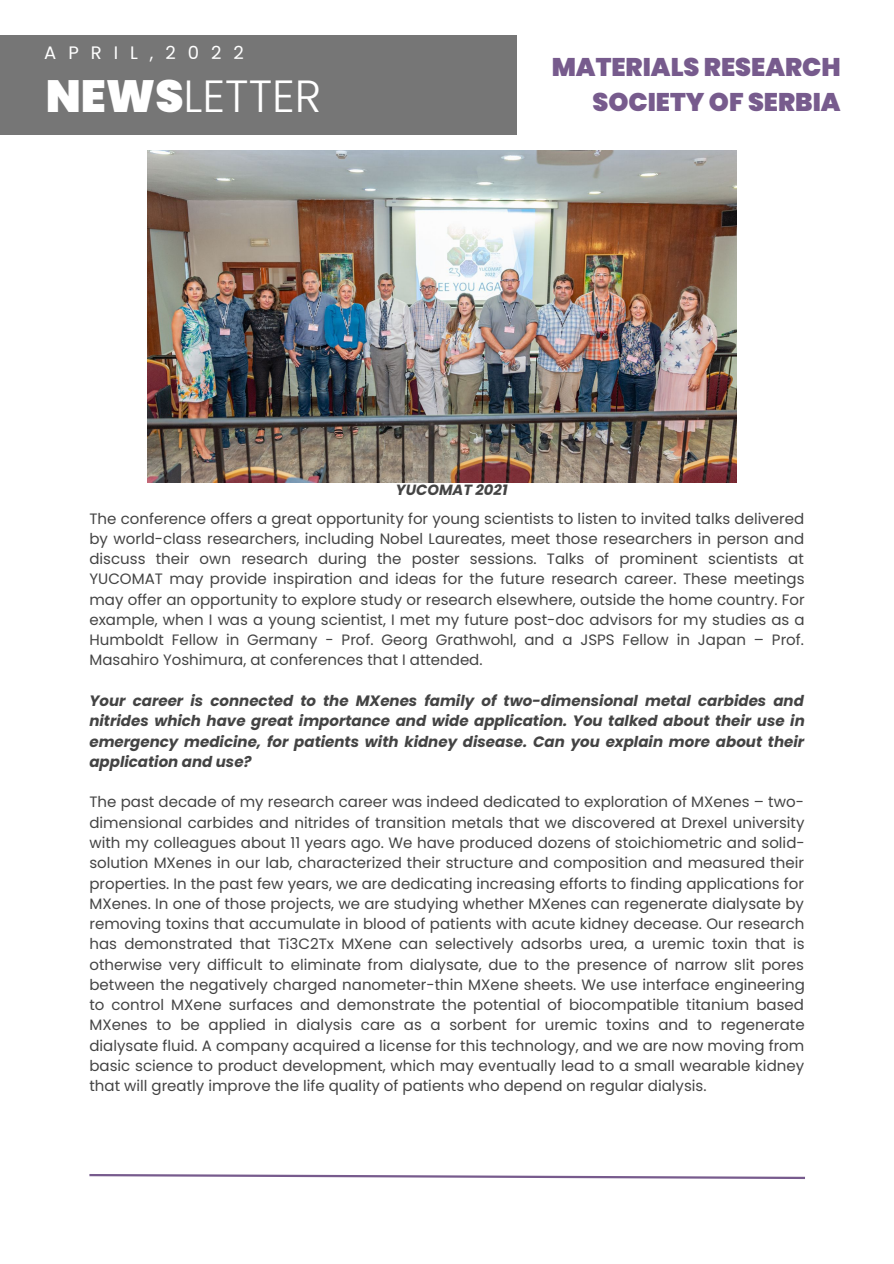
<style>
.page{position:relative;width:894px;height:1264px;background:#fff}
.page>*{position:absolute;margin:0;border:0;box-sizing:border-box;transform-origin:0 0}
.t1{font:300 45px "Poppins";color:#fff}
.t2{font:900 25.5px/35px "Poppins";color:#775b8d;text-align:right}
.t3{font:18px "Poppins";letter-spacing:.665em;color:#fff}
.t4{font:15px/20.2px "Poppins";color:#444;text-align:justify}
.t5{font:italic 700 15px/20.2px "Poppins";color:#444;text-align:justify}
.t6{font:italic 700 14.7px "Poppins";color:#444}
.s1{font-weight:900}
</style>
<div class="page">
<div style="left:0;top:36px;width:516px;height:99px;background:#767676"></div>
<img style="left:147px;top:151px;width:589px;height:331px">
<svg style="left:89px;top:1174px;width:716px;height:5px"></svg>
<p class="t3" style="left:44px;top:40px;width:201px">APRIL,2022</p>
<p class="t1" style="left:46px;top:65px;width:277px"><span class="s1">NEWS</span>LETTER</p>
<p class="t2" style="left:551px;top:50px;width:290px">MATERIALS RESEARCH<br>SOCIETY OF SERBIA</p>
<p class="t6" style="left:396px;top:479px;width:113px">YUCOMAT 2021</p>
<p class="t4" style="left:89px;top:508px;width:716px">The conference offers a great opportunity for young scientists to listen to invited talks delivered by world-class researchers, including Nobel Laureates, meet those researchers in person and discuss their own research during the poster sessions. Talks of prominent scientists at YUCOMAT may provide inspiration and ideas for the future research career. These meetings may offer an opportunity to explore study or research elsewhere, outside the home country. For example, when I was a young scientist, I met my future post-doc advisors for my studies as a Humboldt Fellow in Germany - Prof. Georg Grathwohl, and a JSPS Fellow in Japan – Prof.<br>Masahiro Yoshimura, at conferences that I attended.</p>
<p class="t5" style="left:89px;top:690px;width:716px">Your career is connected to the MXenes family of two-dimensional metal carbides and nitrides which have great importance and wide application. You talked about their use in emergency medicine, for patients with kidney disease. Can you explain more about their application and use?</p>
<p class="t4" style="left:89px;top:792px;width:716px">The past decade of my research career was indeed dedicated to exploration of MXenes – two&shy;dimensional carbides and nitrides of transition metals that we discovered at Drexel university with my colleagues about 11 years ago. We have produced dozens of stoichiometric and solid&shy;solution MXenes in our lab, characterized their structure and composition and measured their properties. In the past few years, we are dedicating increasing efforts to finding applications for MXenes. In one of those projects, we are studying whether MXenes can regenerate dialysate by removing toxins that accumulate in blood of patients with acute kidney decease. Our research has demonstrated that Ti3C2Tx MXene can selectively adsorbs urea, a uremic toxin that is otherwise very difficult to eliminate from dialysate, due to the presence of narrow slit pores between the negatively charged nanometer-thin MXene sheets. We use interface engineering to control MXene surfaces and demonstrate the potential of biocompatible titanium based MXenes to be applied in dialysis care as a sorbent for uremic toxins and to regenerate dialysate fluid. A company acquired a license for this technology, and we are now moving from basic science to product development, which may eventually lead to a small wearable kidney that will greatly improve the life quality of patients who depend on regular dialysis.</p>
</div>
